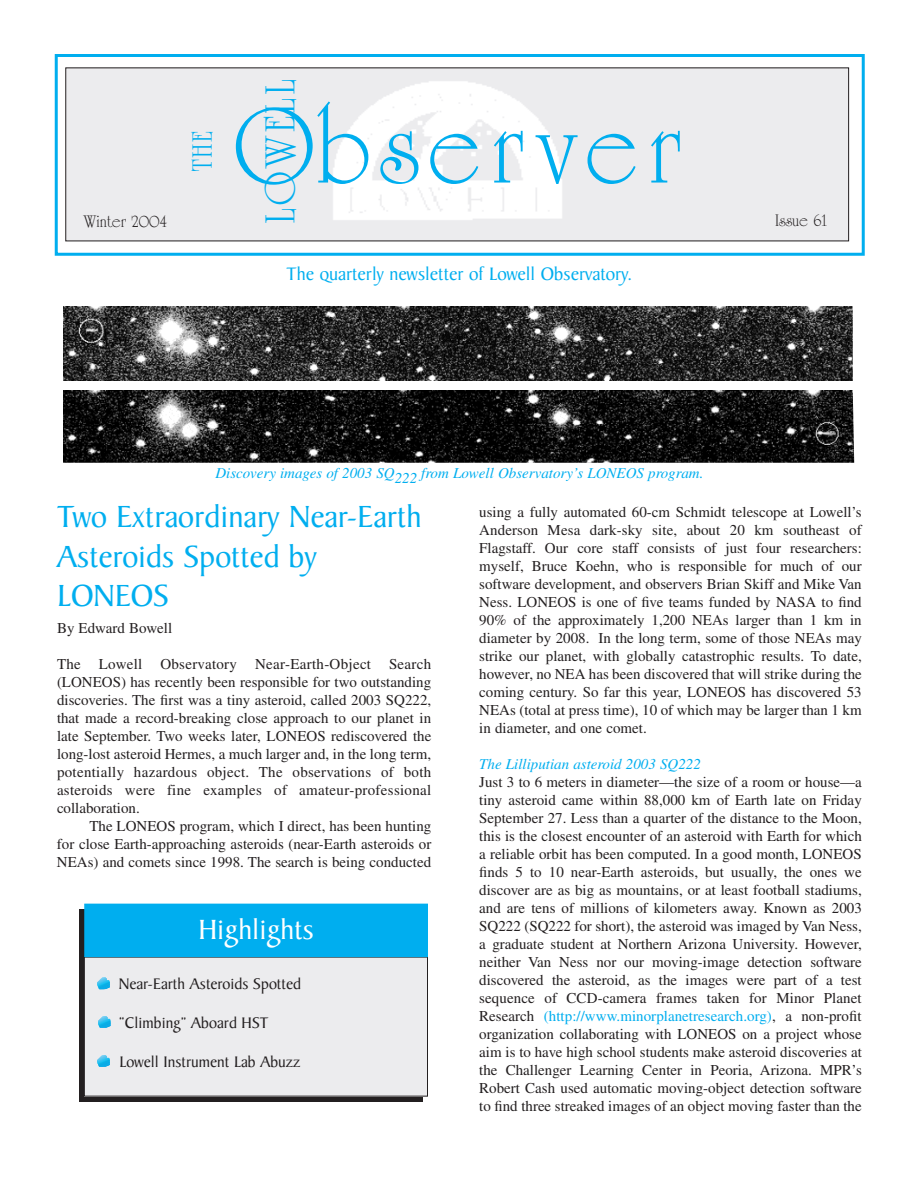
<style>
.page{position:relative;width:918px;height:1188px;background:#fff}
.page>*{position:absolute;margin:0;border:0;box-sizing:border-box;transform-origin:0 0}
.t1{font:113.4px "University Roman";letter-spacing:.09em;color:#00aeef;scale:.95 1}
.t2{font:45px "University Roman";letter-spacing:.06em;color:#00aeef}
.t3{font:33px/39.6px "Baker Signet";color:#00aeef}
.t4{font:30px "Baker Signet";color:#fff}
.t5{font:30px "University Roman";color:#00aeef}
.t6{font:19.5px "Baker Signet";color:#00aeef}
.t7{font:18px "University Roman";color:#231f20}
.t8{font:16.5px "Baker Signet";color:#231f20}
.t9{font:15px/18px "Times";color:#231f20;text-align:justify}
.t10{font:italic 15px "Times";color:#00aeef}
.s1{color:#00aeef}
</style>
<div class="page">
<div style="left:66px;top:68px;width:783px;height:173px;background:#ececee"></div>
<img style="left:333px;top:81px;width:229px;height:139px">
<div style="left:55px;top:54px;width:810px;height:202px;border:3px solid #00aeef"></div>
<svg style="left:80px;top:909px;width:343px;height:193px;background:#2b292b"></svg>
<div style="left:84px;top:957px;width:344px;height:139px;background:#ececee"></div>
<svg style="left:98px;top:978px;width:12px;height:11px"></svg>
<svg style="left:98px;top:1016px;width:13px;height:12px"></svg>
<svg style="left:98px;top:1055px;width:12px;height:12px"></svg>
<div style="left:85px;top:904px;width:343px;height:53px;background:#00aeef"></div>
<img style="left:63px;top:306px;width:790px;height:75px">
<img style="left:63px;top:390px;width:791px;height:73px">
<p class="t7" style="left:83px;top:210px;width:85px">Winter 2004</p>
<h3 class="t5" style="left:184px;top:171px;width:42px;rotate:-90deg">THE</h3>
<h2 class="t2" style="left:253px;top:223px;width:146px;rotate:-90deg">LOWELL</h2>
<h1 class="t1" style="left:234px;top:77px;width:472px">Observer</h1>
<h3 class="t6" style="left:286px;top:266px;width:348px">The quarterly newsletter of Lowell Observatory.</h3>
<p class="t10" style="left:215px;top:468px;width:490px">Discovery images of 2003 SQ222 from Lowell Observatory’s LONEOS program.</p>
<p class="t7" style="left:775px;top:209px;width:53px">Issue 61</p>
<h3 class="t3" style="left:57px;top:500px;width:366px">Two Extraordinary Near-Earth<br>Asteroids Spotted by<br>LONEOS</h3>
<p class="t9" style="left:57px;top:621px;width:117px">By Edward Bowell</p>
<p class="t9" style="left:57px;top:657px;width:376px">The Lowell Observatory Near-Earth-Object Search (LONEOS) has recently been responsible for two outstanding discoveries. The first was a tiny asteroid, called 2003 SQ222, that made a record-breaking close approach to our planet in late September. Two weeks later, LONEOS rediscovered the long-lost asteroid Hermes, a much larger and, in the long term, potentially hazardous object. The observations of both asteroids were fine examples of amateur-professional collaboration.</p>
<p class="t9" style="left:57px;top:819px;width:376px;text-indent:32px">The LONEOS program, which I direct, has been hunting for close Earth-approaching asteroids (near-Earth asteroids or NEAs) and comets since 1998. The search is being conducted</p>
<h3 class="t4" style="left:198px;top:918px;width:117px">Highlights</h3>
<p class="t8" style="left:119px;top:977px;width:184px">Near-Earth Asteroids Spotted</p>
<p class="t8" style="left:119px;top:1016px;width:151px">“Climbing” Aboard HST</p>
<p class="t8" style="left:120px;top:1055px;width:182px">Lowell Instrument Lab Abuzz</p>
<p class="t9" style="left:479px;top:504px;width:384px">using a fully automated 60-cm Schmidt telescope at Lowell’s Anderson Mesa dark-sky site, about 20 km southeast of Flagstaff. Our core staff consists of just four researchers: myself, Bruce Koehn, who is responsible for much of our software development, and observers Brian Skiff and Mike Van Ness. LONEOS is one of five teams funded by NASA to find 90% of the approximately 1,200 NEAs larger than 1 km in diameter by 2008. In the long term, some of those NEAs may strike our planet, with globally catastrophic results. To date, however, no NEA has been discovered that will strike during the coming century. So far this year, LONEOS has discovered 53<br>NEAs (total at press time), 10 of which may be larger than 1 km in diameter, and one comet.</p>
<p class="t10" style="left:479px;top:758px;width:223px">The Lilliputian asteroid 2003 SQ222</p>
<p class="t9" style="left:479px;top:774px;width:384px">Just 3 to 6 meters in diameter—the size of a room or house—a tiny asteroid came within 88,000 km of Earth late on Friday September 27. Less than a quarter of the distance to the Moon, this is the closest encounter of an asteroid with Earth for which a reliable orbit has been computed. In a good month, LONEOS finds 5 to 10 near-Earth asteroids, but usually, the ones we discover are as big as mountains, or at least football stadiums, and are tens of millions of kilometers away. Known as 2003<br>SQ222 (SQ222 for short), the asteroid was imaged by Van Ness, a graduate student at Northern Arizona University. However, neither Van Ness nor our moving-image detection software discovered the asteroid, as the images were part of a test sequence of CCD-camera frames taken for Minor Planet Research <span class="s1">(http://www.minorplanetresearch.org)</span>, a non-profit organization collaborating with LONEOS on a project whose aim is to have high school students make asteroid discoveries at the Challenger Learning Center in Peoria, Arizona. MPR’s Robert Cash used automatic moving-object detection software to find three streaked images of an object moving faster than the</p>
</div>
